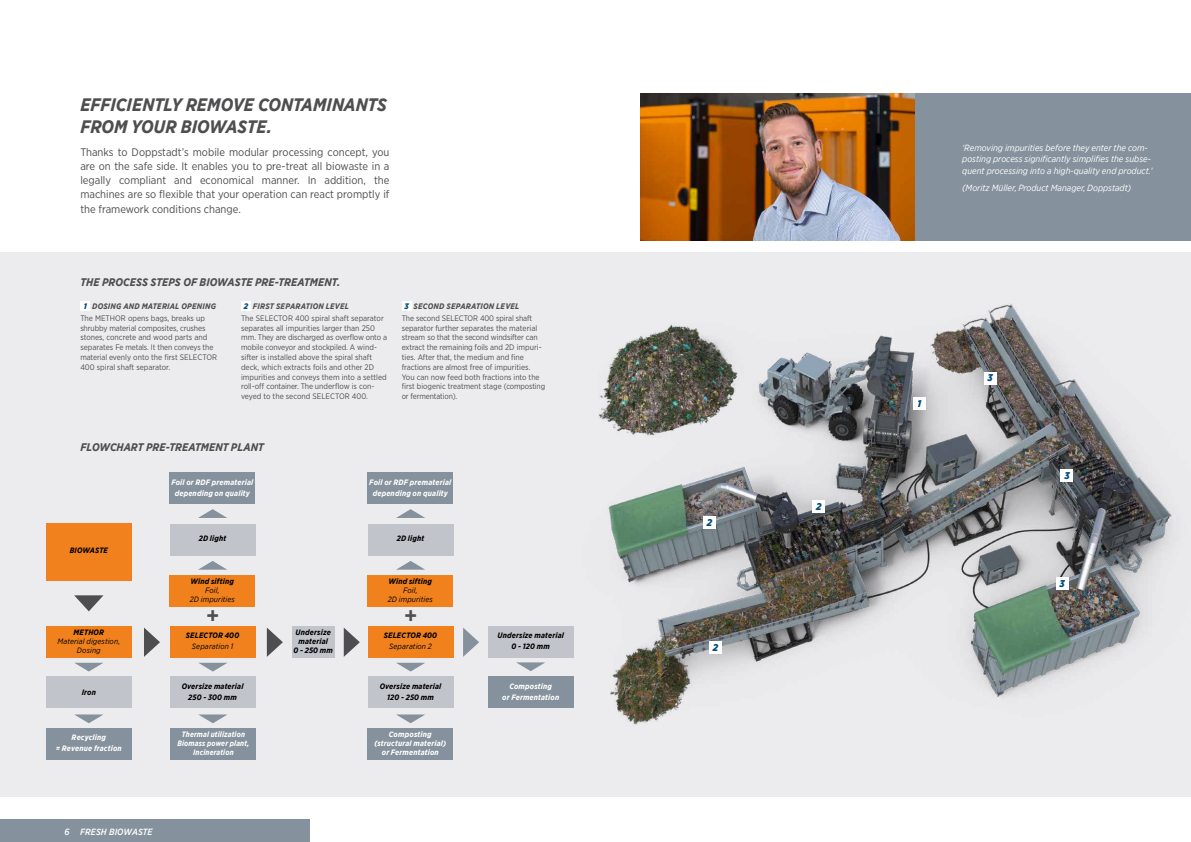
<style>
.page{position:relative;width:1191px;height:842px;background:#fff}
.page>*{position:absolute;margin:0;border:0;box-sizing:border-box;transform-origin:0 0}
.t1{font:500 24px "Gotham Narrow";color:#4e4e50}
.t2{font:italic 700 18px/22.7px "Gotham Narrow";letter-spacing:-.005em;color:#4e4e50}
.t3{font:11px/14.2px "Gotham Narrow";color:#4e4e50;text-align:justify}
.t4{font:italic 700 11px "Gotham Narrow";letter-spacing:.005em;color:#4e4e50}
.t5{font:italic 900 9.8px "Gotham Narrow";color:#004c7b}
.t6{font:italic 9px/11.3px "Gotham Narrow";color:#fff}
.t7{font:italic 500 9px "Gotham Narrow";letter-spacing:.01em;color:#fff}
.t8{font:8px/9.8px "Gotham Narrow";letter-spacing:-.005em;color:#4e4e50}
.t9{font:italic 700 7.8px/11.3px "Gotham Narrow";letter-spacing:.02em;color:#000;text-align:center}
.t10{font:italic 700 7.8px/11.3px "Gotham Narrow";letter-spacing:.02em;color:#fff;text-align:center}
.t11{font:italic 7.8px/9px "Gotham Narrow";letter-spacing:.015em;color:#000;text-align:center}
.t12{font:italic 700 7.8px/9px "Gotham Narrow";letter-spacing:.02em;color:#fff;text-align:center;scale:.95 1}
.s1{font-weight:900;font-style:italic;color:#004c7b}
.s2{font-weight:700;font-style:italic}
</style>
<div class="page">
<div style="left:0;top:252px;width:1191px;height:545px;background:#ececef"></div>
<img style="left:541px;top:304px;width:633px;height:421px">
<div style="left:913px;top:397px;width:12px;height:12px;background:#fff"></div>
<div style="left:812px;top:500px;width:13px;height:13px;background:#fff"></div>
<div style="left:703px;top:516px;width:12px;height:12px;background:#fff"></div>
<div style="left:709px;top:641px;width:12px;height:13px;background:#fff"></div>
<div style="left:1060px;top:470px;width:13px;height:12px;background:#fff"></div>
<div style="left:984px;top:372px;width:12px;height:12px;background:#fff"></div>
<div style="left:1056px;top:577px;width:12px;height:12px;background:#fff"></div>
<div style="left:46px;top:523px;width:86px;height:57px;background:#f0811d"></div>
<div style="left:46px;top:676px;width:86px;height:32px;background:#c1c4ca"></div>
<div style="left:46px;top:728px;width:86px;height:32px;background:#85919c"></div>
<div style="left:170px;top:626px;width:85px;height:31px;background:#f0811d"></div>
<div style="left:170px;top:676px;width:85px;height:32px;background:#c1c4ca"></div>
<div style="left:368px;top:626px;width:85px;height:31px;background:#f0811d"></div>
<div style="left:368px;top:676px;width:85px;height:32px;background:#c1c4ca"></div>
<div style="left:171px;top:728px;width:85px;height:32px;background:#85919c"></div>
<div style="left:368px;top:524px;width:85px;height:32px;background:#c1c4ca"></div>
<div style="left:367px;top:472px;width:86px;height:32px;background:#85919c"></div>
<div style="left:488px;top:676px;width:85px;height:32px;background:#85919c"></div>
<svg style="left:75px;top:663px;width:28px;height:8px"></svg>
<svg style="left:74px;top:714px;width:29px;height:9px"></svg>
<svg style="left:199px;top:663px;width:28px;height:8px"></svg>
<svg style="left:198px;top:714px;width:29px;height:9px"></svg>
<svg style="left:396px;top:663px;width:29px;height:8px"></svg>
<svg style="left:396px;top:714px;width:29px;height:9px"></svg>
<svg style="left:396px;top:561px;width:29px;height:9px"></svg>
<svg style="left:396px;top:509px;width:29px;height:9px"></svg>
<svg style="left:144px;top:627px;width:16px;height:30px"></svg>
<svg style="left:267px;top:628px;width:16px;height:29px"></svg>
<svg style="left:74px;top:595px;width:29px;height:16px"></svg>
<div style="left:367px;top:728px;width:86px;height:32px;background:#85919c"></div>
<div style="left:367px;top:575px;width:86px;height:32px;background:#f0811d"></div>
<div style="left:170px;top:524px;width:85px;height:32px;background:#c1c4ca"></div>
<div style="left:169px;top:472px;width:86px;height:32px;background:#85919c"></div>
<svg style="left:198px;top:561px;width:29px;height:9px"></svg>
<svg style="left:198px;top:509px;width:29px;height:9px"></svg>
<div style="left:169px;top:575px;width:86px;height:32px;background:#f0811d"></div>
<div style="left:488px;top:626px;width:85px;height:31px;background:#c1c4ca"></div>
<svg style="left:463px;top:627px;width:16px;height:30px"></svg>
<svg style="left:516px;top:662px;width:29px;height:9px"></svg>
<div style="left:292px;top:626px;width:42px;height:31px;background:#c1c4ca"></div>
<svg style="left:344px;top:628px;width:16px;height:29px"></svg>
<div style="left:46px;top:626px;width:86px;height:31px;background:#f0811d"></div>
<div style="left:0;top:819px;width:309px;height:23px;background:#85919c"></div>
<img style="left:641px;top:94px;width:275px;height:147px">
<div style="left:916px;top:94px;width:275px;height:147px;background:#85919c"></div>
<div style="left:80px;top:301px;width:10px;height:10px;background:#fff"></div>
<div style="left:402px;top:301px;width:10px;height:10px;background:#fff"></div>
<div style="left:241px;top:301px;width:10px;height:10px;background:#fff"></div>
<h2 class="t2" style="left:80px;top:93px;width:308px">EFFICIENTLY REMOVE CONTAMINANTS<br>FROM YOUR BIOWASTE.</h2>
<p class="t3" style="left:80px;top:145px;width:311px">Thanks to Doppstadt’s mobile modular processing concept, you are on the safe side. It enables you to pre-treat all biowaste in a legally compliant and economical manner. In addition, the machines are so flexible that your operation can react promptly if the framework conditions change.</p>
<h3 class="t4" style="left:80px;top:275px;width:261px">THE PROCESS STEPS OF BIOWASTE PRE-TREATMENT.</h3>
<p class="t8" style="left:80px;top:300px;width:137px;line-height:11.8px;text-indent:3px"><span class="s1">1</span> <span class="s2">DOSING AND MATERIAL OPENING<br></span>The METHOR opens bags, breaks up</p>
<p class="t8" style="left:80px;top:323px;width:138px">shrubby material composites, crushes stones, concrete and wood parts and separates Fe metals. It then conveys the material evenly onto the first SELECTOR 400 spiral shaft separator.</p>
<p class="t8" style="left:241px;top:300px;width:144px;line-height:11.8px;text-indent:3px"><span class="s1">2</span> <span class="s2">FIRST SEPARATION LEVEL<br></span>The SELECTOR 400 spiral shaft separator</p>
<p class="t8" style="left:241px;top:323px;width:147px">separates all impurities larger than 250 mm. They are discharged as overflow onto a mobile conveyor and stockpiled. A wind&shy;sifter is installed above the spiral shaft deck, which extracts foils and other 2D impurities and conveys them into a settled roll-off container. The underflow is con&shy;veyed to the second SELECTOR 400.</p>
<p class="t8" style="left:402px;top:300px;width:132px;line-height:11.8px;text-indent:3px"><span class="s1">3</span> <span class="s2">SECOND SEPARATION LEVEL<br></span>The second SELECTOR 400 spiral shaft</p>
<p class="t8" style="left:402px;top:323px;width:145px">separator further separates the material stream so that the second windsifter can extract the remaining foils and 2D impuri&shy;ties. After that, the medium and fine fractions are almost free of impurities.<br>You can now feed both fractions into the first biogenic treatment stage (composting or fermentation).</p>
<h3 class="t4" style="left:80px;top:440px;width:185px">FLOWCHART PRE-TREATMENT PLANT</h3>
<p class="t9" style="left:70px;top:544px;width:40px">BIOWASTE</p>
<p class="t9" style="left:74px;top:626px;width:32px">METHOR</p>
<p class="t11" style="left:57px;top:636px;width:64px">Material digestion,<br>Dosing</p>
<p class="t9" style="left:82px;top:686px;width:16px">Iron</p>
<p class="t10" style="left:56px;top:731px;width:67px">Recycling<br>= Revenue fraction</p>
<p class="t10" style="left:171px;top:476px;width:83px">Foil or RDF prematerial depending on quality</p>
<p class="t9" style="left:199px;top:533px;width:29px">2D light</p>
<p class="t9" style="left:191px;top:576px;width:45px">Wind sifting</p>
<p class="t11" style="left:190px;top:586px;width:47px">Foil,<br>2D impurities</p>
<h1 class="t1" style="left:206px;top:601px;width:15px">+</h1>
<p class="t9" style="left:186px;top:629px;width:55px">SELECTOR 400</p>
<p class="t11" style="left:192px;top:642px;width:43px">Separation 1</p>
<p class="t9" style="left:182px;top:680px;width:63px">Oversize material<br>250 - 300 mm</p>
<p class="t12" style="left:177px;top:730px;width:77px">Thermal utilization<br>Biomass power plant,<br>Incineration</p>
<p class="t7" style="left:64px;top:826px;width:90px">6 FRESH BIOWASTE</p>
<p class="t9" style="left:293px;top:628px;width:41px;line-height:9px">Undersize material<br>0 - 250 mm</p>
<p class="t10" style="left:369px;top:476px;width:83px">Foil or RDF prematerial depending on quality</p>
<p class="t9" style="left:397px;top:533px;width:29px">2D light</p>
<p class="t9" style="left:388px;top:576px;width:45px">Wind sifting</p>
<p class="t11" style="left:388px;top:586px;width:47px">Foil,<br>2D impurities</p>
<h1 class="t1" style="left:404px;top:601px;width:15px">+</h1>
<p class="t9" style="left:384px;top:629px;width:55px">SELECTOR 400</p>
<p class="t11" style="left:389px;top:642px;width:44px">Separation 2</p>
<p class="t9" style="left:380px;top:680px;width:63px">Oversize material<br>120 - 250 mm</p>
<p class="t10" style="left:374px;top:730px;width:73px;line-height:9px">Composting (structural material) or Fermentation</p>
<p class="t9" style="left:497px;top:629px;width:68px">Undersize material<br>0 - 120 mm</p>
<p class="t10" style="left:502px;top:680px;width:58px">Composting<br>or Fermentation</p>
<p class="t5" style="left:706px;top:516px;width:7px">2</p>
<p class="t5" style="left:713px;top:641px;width:7px">2</p>
<p class="t5" style="left:816px;top:500px;width:7px">2</p>
<p class="t6" style="left:962px;top:142px;width:192px">‘Removing impurities before they enter the com&shy;posting process significantly simplifies the subse&shy;quent processing into a high-quality end product.’</p>
<p class="t6" style="left:962px;top:182px;width:170px">(Moritz Müller, Product Manager, Doppstadt)</p>
<p class="t5" style="left:917px;top:397px;width:5px">1</p>
<p class="t5" style="left:987px;top:372px;width:7px">3</p>
<p class="t5" style="left:1064px;top:469px;width:7px">3</p>
<p class="t5" style="left:1059px;top:577px;width:7px">3</p>
</div>
